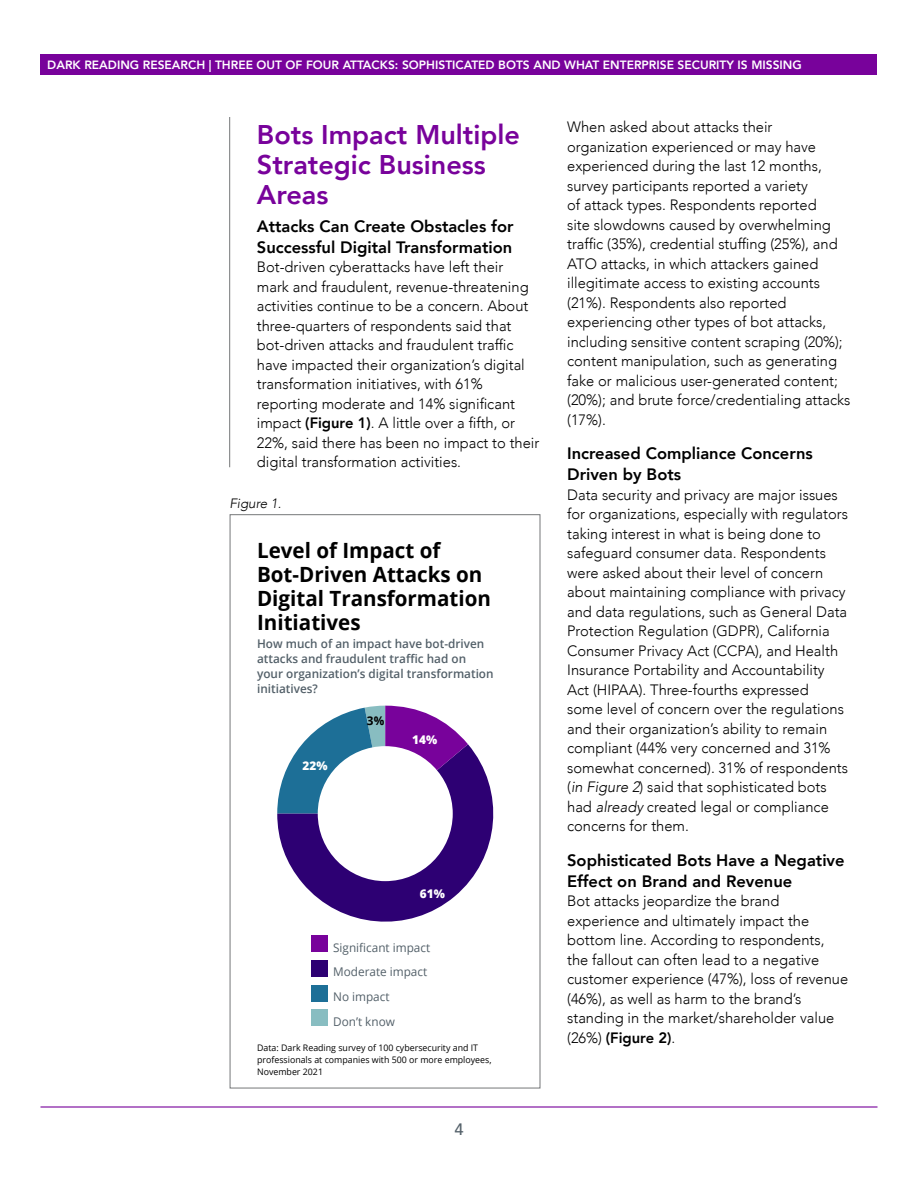
<style>
.page{position:relative;width:918px;height:1188px;background:#fff}
.page>*{position:absolute;margin:0;border:0;box-sizing:border-box;transform-origin:0 0}
.t1{font:800 27px/30px "Avenir";color:#78029b}
.t2{font:700 21px/24px "Open Sans";color:#000}
.t3{font:800 16.5px/21px "Avenir";color:#000}
.t4{font:500 16.5px "Avenir";color:#536069}
.t5{font:300 15px/19.5px "Avenir";color:#000}
.t6{font:italic 300 13.5px "Avenir";letter-spacing:-.005em;color:#000}
.t7{font:600 12px/15px "Open Sans";color:#536069}
.t8{font:800 12px "Avenir";color:#fff}
.t9{font:12px/24.8px "Open Sans";color:#536069}
.t10{font:800 12px "Open Sans";color:#fff}
.t11{font:700 12px "Open Sans";color:#000}
.t12{font:9px/12px "Open Sans";color:#000}
.s1{font-weight:800}
.s2{font-style:italic}
</style>
<div class="page">
<div style="left:40px;top:54px;width:838px;height:20px;background:#78029b"></div>
<hr style="left:40px;top:1106px;width:838px;height:2px;background:#78029b">
<hr style="left:229px;top:117px;width:1px;height:350px;background:#757779">
<svg style="left:277px;top:744px;width:217px;height:178px;fill:#2d0073"></svg>
<svg style="left:277px;top:706px;width:191px;height:108px"></svg>
<div style="left:318px;top:746px;width:135px;height:135px;background:#fff;border-radius:50%"></div>
<div style="left:311px;top:935px;width:16px;height:17px;background:#78029b"></div>
<div style="left:311px;top:960px;width:16px;height:16px;background:#2d0073"></div>
<div style="left:311px;top:985px;width:16px;height:16px;background:#1d6f97"></div>
<div style="left:311px;top:1010px;width:16px;height:16px;background:#88bdc1"></div>
<p class="t8" style="left:47px;top:55px;width:756px">DARK READING RESEARCH | THREE OUT OF FOUR ATTACKS: SOPHISTICATED BOTS AND WHAT ENTERPRISE SECURITY IS MISSING</p>
<h1 class="t1" style="left:257px;top:120px;width:265px">Bots Impact Multiple<br>Strategic Business<br>Areas</h1>
<p class="t3" style="left:257px;top:216px;width:258px">Attacks Can Create Obstacles for<br>Successful Digital Transformation</p>
<p class="t5" style="left:257px;top:257px;width:284px">Bot-driven cyberattacks have left their<br>mark and fraudulent, revenue-threatening activities continue to be a concern. About three-quarters of respondents said that bot-driven attacks and fraudulent traffic have impacted their organization’s digital transformation initiatives, with 61% reporting moderate and 14% significant impact <span class="s1">(Figure 1)</span>. A little over a fifth, or 22%, said there has been no impact to their digital transformation activities.</p>
<p class="t6" style="left:229px;top:495px;width:53px">Figure 1.</p>
<h2 class="t2" style="left:257px;top:537px;width:235px">Level of Impact of<br>Bot-Driven Attacks on<br>Digital Transformation<br>Initiatives</h2>
<p class="t7" style="left:257px;top:636px;width:238px">How much of an impact have bot-driven attacks and fraudulent traffic had on your organization’s digital transformation initiatives?</p>
<p class="t10" style="left:302px;top:757px;width:27px">22%</p>
<p class="t11" style="left:367px;top:712px;width:19px">3%</p>
<p class="t10" style="left:412px;top:730px;width:27px">14%</p>
<p class="t10" style="left:420px;top:885px;width:27px">61%</p>
<p class="t9" style="left:333px;top:935px;width:99px">Significant impact<br>Moderate impact<br>No impact<br>Don’t know</p>
<p class="t12" style="left:257px;top:1042px;width:236px">Data: Dark Reading survey of 100 cybersecurity and IT professionals at companies with 500 or more employees,<br>November 2021</p>
<p class="t4" style="left:454px;top:1115px;width:11px">4</p>
<p class="t5" style="left:567px;top:117px;width:285px">When asked about attacks their organization experienced or may have experienced during the last 12 months, survey participants reported a variety<br>of attack types. Respondents reported<br>site slowdowns caused by overwhelming traffic (35%), credential stuffing (25%), and ATO attacks, in which attackers gained illegitimate access to existing accounts (21%). Respondents also reported experiencing other types of bot attacks, including sensitive content scraping (20%); content manipulation, such as generating fake or malicious user-generated content; (20%); and brute force/credentialing attacks (17%).</p>
<p class="t3" style="left:567px;top:443px;width:247px">Increased Compliance Concerns<br>Driven by Bots</p>
<p class="t5" style="left:567px;top:485px;width:282px">Data security and privacy are major issues for organizations, especially with regulators taking interest in what is being done to safeguard consumer data. Respondents were asked about their level of concern about maintaining compliance with privacy and data regulations, such as General Data Protection Regulation (GDPR), California Consumer Privacy Act (CCPA), and Health Insurance Portability and Accountability Act (HIPAA). Three-fourths expressed some level of concern over the regulations and their organization’s ability to remain compliant (44% very concerned and 31% somewhat concerned). 31% of respondents (<span class="s2">in Figure 2</span>) said that sophisticated bots had <span class="s2">already</span> created legal or compliance concerns for them.</p>
<p class="t3" style="left:567px;top:849px;width:279px">Sophisticated Bots Have a Negative<br>Effect on Brand and Revenue</p>
<p class="t5" style="left:567px;top:891px;width:283px">Bot attacks jeopardize the brand experience and ultimately impact the bottom line. According to respondents, the fallout can often lead to a negative customer experience (47%), loss of revenue (46%), as well as harm to the brand’s standing in the market/shareholder value (26%) <span class="s1">(Figure 2)</span>.</p>
</div>
